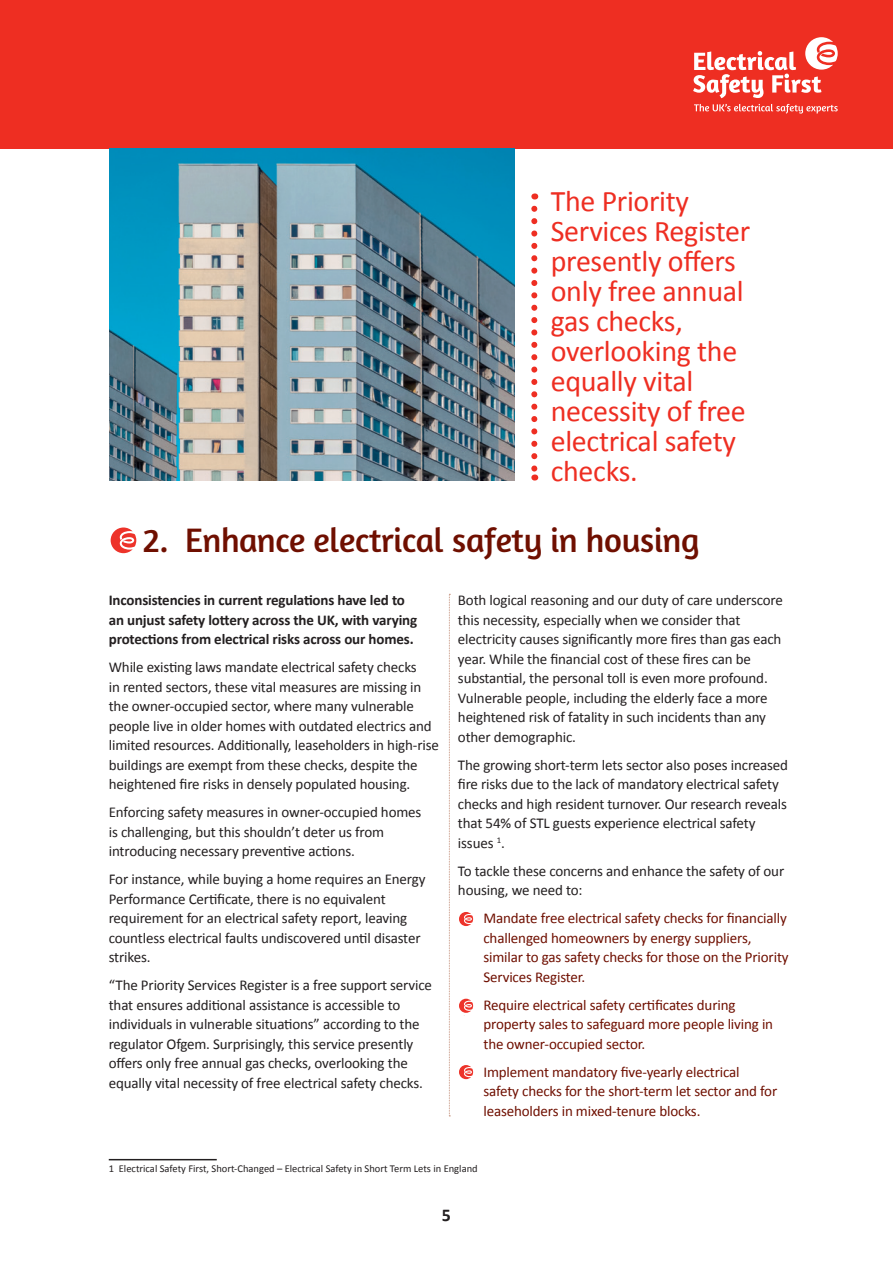
<style>
.page{position:relative;width:893px;height:1263px;background:#fff}
.page>*{position:absolute;margin:0;border:0;box-sizing:border-box;transform-origin:0 0}
.t1{font:34.5px "Amaranth";letter-spacing:-.01em;color:#6f0f00}
.t2{font:30px/30px "Calibri";letter-spacing:-.01em;color:#ee2e22}
.t3{font:700 18px "Calibri";color:#231f20}
.t4{font:15px/19.5px "Calibri";letter-spacing:-.01em;color:#231f20}
.t5{font:15px/19.5px "Calibri";letter-spacing:-.01em;color:#6f0f00}
.t6{font:700 15px/19.5px "Calibri";letter-spacing:-.01em;color:#231f20}
.t7{font:10.5px "Calibri";color:#231f20}
.s1{color:#231f20}
</style>
<div class="page">
<div style="left:0;top:0;width:893px;height:149px;background:#ee2e22"></div>
<svg style="left:694px;top:104px;width:144px;height:10px"></svg>
<svg style="left:693px;top:37px;width:145px;height:61px"></svg>
<hr style="left:109px;top:1159px;width:108px;height:1px;background:#231f20">
<svg style="left:111px;top:527px;width:25px;height:26px"></svg>
<svg style="left:459px;top:912px;width:14px;height:14px"></svg>
<img style="left:109px;top:149px;width:405px;height:331px">
<svg style="left:459px;top:999px;width:14px;height:14px"></svg>
<svg style="left:459px;top:1065px;width:14px;height:14px"></svg>
<svg style="left:531px;top:209px;width:6px;height:271px"></svg>
<svg style="left:449px;top:594px;width:1px;height:522px"></svg>
<p class="t2" style="left:551px;top:185px;width:201px">The Priority<br>Services Register presently offers only free annual gas checks, overlooking the equally vital necessity of free electrical safety checks.</p>
<p class="t1" style="left:143px;top:520px;width:558px">2. Enhance electrical safety in housing</p>
<p class="t6" style="left:109px;top:590px;width:310px">Inconsistencies in current regulations have led to an unjust safety lottery across the UK, with varying protections from electrical risks across our homes.</p>
<p class="t4" style="left:109px;top:657px;width:332px">While existing laws mandate electrical safety checks<br>in rented sectors, these vital measures are missing in the owner-occupied sector, where many vulnerable people live in older homes with outdated electrics and limited resources. Additionally, leaseholders in high-rise buildings are exempt from these checks, despite the heightened fire risks in densely populated housing.</p>
<p class="t4" style="left:109px;top:802px;width:314px">Enforcing safety measures in owner-occupied homes is challenging, but this shouldn’t deter us from introducing necessary preventive actions.</p>
<p class="t4" style="left:109px;top:869px;width:318px">For instance, while buying a home requires an Energy Performance Certificate, there is no equivalent requirement for an electrical safety report, leaving countless electrical faults undiscovered until disaster strikes.</p>
<p class="t4" style="left:109px;top:975px;width:325px">“The Priority Services Register is a free support service that ensures additional assistance is accessible to individuals in vulnerable situations” according to the regulator Ofgem. Surprisingly, this service presently offers only free annual gas checks, overlooking the equally vital necessity of free electrical safety checks.</p>
<p class="t4" style="left:458px;top:590px;width:326px">Both logical reasoning and our duty of care underscore this necessity, especially when we consider that electricity causes significantly more fires than gas each year. While the financial cost of these fires can be substantial, the personal toll is even more profound.<br>Vulnerable people, including the elderly face a more heightened risk of fatality in such incidents than any other demographic.</p>
<p class="t4" style="left:458px;top:754px;width:332px">The growing short-term lets sector also poses increased fire risks due to the lack of mandatory electrical safety checks and high resident turnover. Our research reveals that 54% of STL guests experience electrical safety issues <sup>1</sup>.</p>
<p class="t4" style="left:458px;top:860px;width:328px">To tackle these concerns and enhance the safety of our housing, we need to:</p>
<p class="t5" style="left:483px;top:908px;width:307px;text-indent:-26px"><span class="s1">•</span> Mandate free electrical safety checks for financially challenged homeowners by energy suppliers, similar to gas safety checks for those on the Priority Services Register.</p>
<p class="t5" style="left:483px;top:994px;width:291px;text-indent:-26px">• Require electrical safety certificates during property sales to safeguard more people living in the owner-occupied sector.</p>
<p class="t5" style="left:483px;top:1061px;width:295px;text-indent:-26px">• Implement mandatory five-yearly electrical safety checks for the short-term let sector and for leaseholders in mixed-tenure blocks.</p>
<p class="t7" style="left:109px;top:1161px;width:370px">1 Electrical Safety First, Short-Changed – Electrical Safety in Short Term Lets in England</p>
<p class="t3" style="left:442px;top:1202px;width:11px">5</p>
</div>
